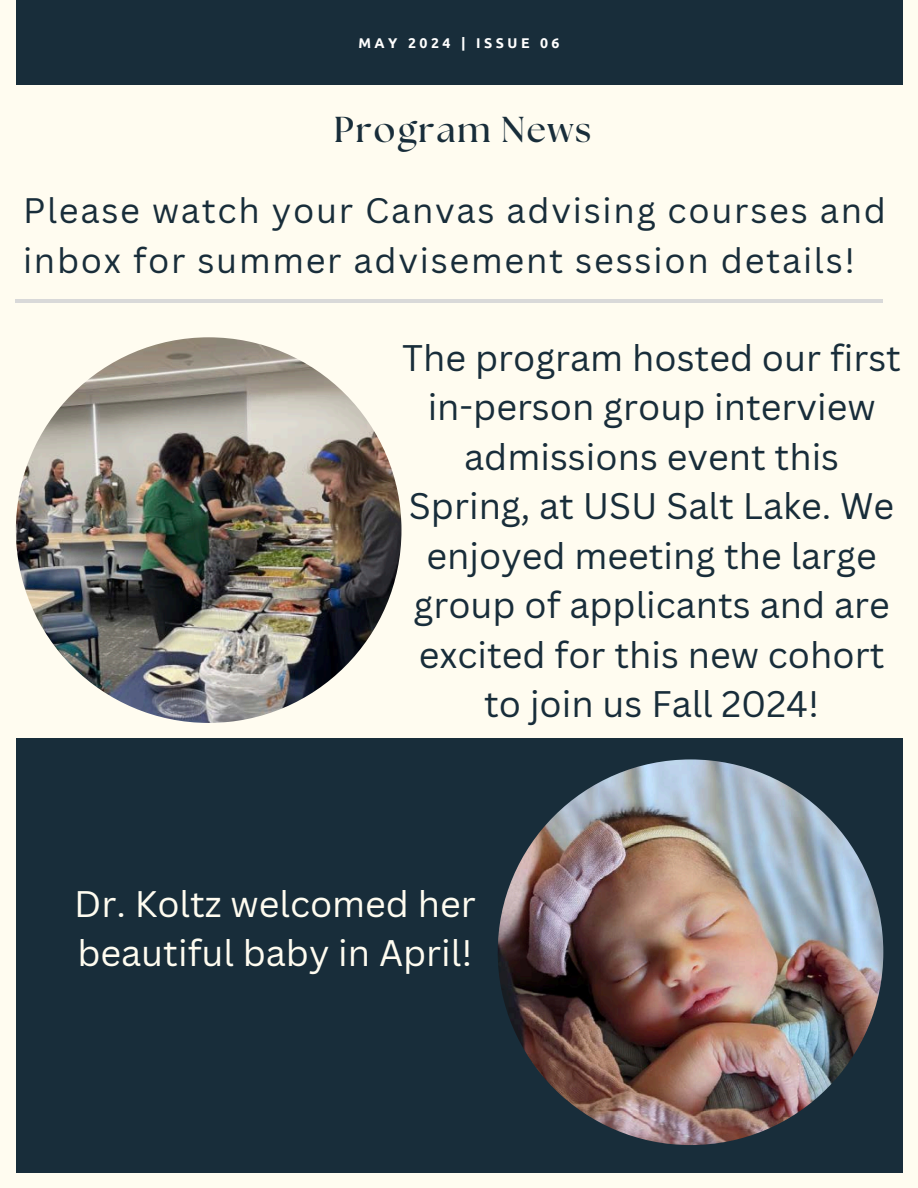
<style>
.page{position:relative;width:918px;height:1188px;background:#fffcf0}
.page>*{position:absolute;margin:0;border:0;box-sizing:border-box;transform-origin:0 0}
.t1{font:36px/49.5px "Canva Sans";color:#182d3a;text-align:center}
.t2{font:36px/49.5px "Canva Sans";color:#fffcf0}
.t3{font:700 36px "The Seasons";letter-spacing:.05em;color:#182d3a}
.t4{font:34.5px/49.9px "Canva Sans";letter-spacing:.05em;color:#182d3a}
.t5{font:700 14.1px "Ubuntu";letter-spacing:.25em;color:#fff}
</style>
<div class="page">
<div style="left:16px;top:0;width:886px;height:84px;background:#182d3a"></div>
<img style="left:16px;top:337px;width:385px;height:386px;border-radius:50%">
<div style="left:16px;top:738px;width:886px;height:434px;background:#182d3a"></div>
<img style="left:498px;top:759px;width:385px;height:386px;border-radius:50%">
<hr style="left:16px;top:299px;width:867px;height:4px;background:#d9d9d9">
<p class="t5" style="left:358px;top:35px;width:203px">MAY 2024 | ISSUE 06</p>
<h2 class="t3" style="left:334px;top:114px;width:259px">Program News</h2>
<p class="t4" style="left:23px;top:184px;width:865px">Please watch your Canvas advising courses and inbox for summer advisement session details!</p>
<p class="t1" style="left:402px;top:332px;width:500px">The program hosted our first in-person group interview admissions event this<br>Spring, at USU Salt Lake. We enjoyed meeting the large group of applicants and are excited for this new cohort to join us Fall 2024!</p>
<p class="t2" style="left:74px;top:878px;width:403px">Dr. Koltz welcomed her beautiful baby in April!</p>
</div>
